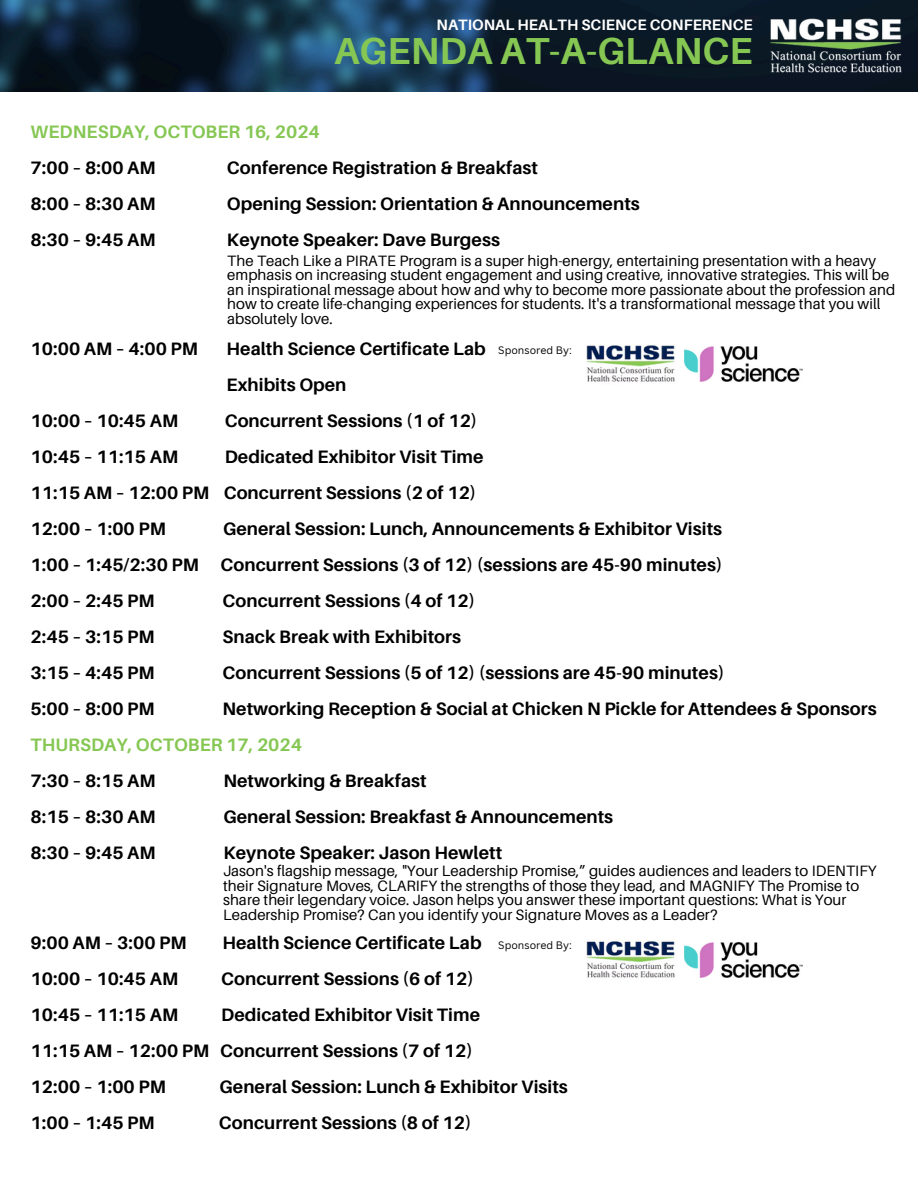
<style>
.page{position:relative;width:918px;height:1188px;background:#fff}
.page>*{position:absolute;margin:0;border:0;box-sizing:border-box;transform-origin:0 0}
.t1{font:700 37.65px "Aileron";letter-spacing:.005em;color:#86c754}
.t2{font:700 18px "Aileron";letter-spacing:.005em;color:#000}
.t3{font:700 18px "Aileron";letter-spacing:.005em;color:#86c754}
.t4{font:15px/14.7px "Aileron";letter-spacing:.005em;color:#000}
.t5{font:700 15px "Aileron";letter-spacing:.005em;color:#fff}
.t6{font:10.5px "Canva Sans";color:#000}
</style>
<div class="page">
<img style="left:0;top:0;width:918px;height:92px">
<img style="left:768px;top:17px;width:135px;height:56px">
<img style="left:586px;top:345px;width:89px;height:37px">
<img style="left:684px;top:347px;width:118px;height:35px">
<img style="left:586px;top:941px;width:89px;height:37px">
<img style="left:684px;top:942px;width:118px;height:35px">
<p class="t5" style="left:437px;top:15px;width:318px">NATIONAL HEALTH SCIENCE CONFERENCE</p>
<p class="t1" style="left:334px;top:27px;width:420px">AGENDA AT-A-GLANCE</p>
<h1 class="t3" style="left:31px;top:121px;width:291px">WEDNESDAY, OCTOBER 16, 2024</h1>
<p class="t2" style="left:31px;top:157px;width:127px">7:00 – 8:00 AM</p>
<p class="t2" style="left:227px;top:157px;width:313px">Conference Registration &amp; Breakfast</p>
<h2 class="t2" style="left:31px;top:193px;width:127px">8:00 – 8:30 AM</h2>
<h2 class="t2" style="left:227px;top:193px;width:414px">Opening Session: Orientation &amp; Announcements</h2>
<h3 class="t2" style="left:31px;top:229px;width:127px">8:30 – 9:45 AM</h3>
<h3 class="t2" style="left:227px;top:229px;width:275px">Keynote Speaker: Dave Burgess</h3>
<h5 class="t4" style="left:227px;top:253px;width:670px">The Teach Like a PIRATE Program is a super high-energy, entertaining presentation with a heavy emphasis on increasing student engagement and using creative, innovative strategies. This will be an inspirational message about how and why to become more passionate about the profession and how to create life-changing experiences for students. It's a transformational message that you will absolutely love.</h5>
<h3 class="t2" style="left:31px;top:338px;width:169px">10:00 AM – 4:00 PM</h3>
<h3 class="t2" style="left:227px;top:338px;width:261px">Health Science Certificate Lab</h3>
<h3 class="t2" style="left:227px;top:374px;width:121px">Exhibits Open</h3>
<h3 class="t2" style="left:31px;top:410px;width:149px">10:00 – 10:45 AM</h3>
<h3 class="t2" style="left:225px;top:410px;width:254px">Concurrent Sessions (1 of 12)</h3>
<h3 class="t2" style="left:31px;top:446px;width:149px">10:45 – 11:15 AM</h3>
<h3 class="t2" style="left:225px;top:446px;width:260px">Dedicated Exhibitor Visit Time</h3>
<h3 class="t2" style="left:31px;top:482px;width:447px">11:15 AM – 12:00 PM Concurrent Sessions (2 of 12)</h3>
<h3 class="t2" style="left:31px;top:518px;width:137px">12:00 – 1:00 PM</h3>
<h3 class="t2" style="left:223px;top:518px;width:501px">General Session: Lunch, Announcements &amp; Exhibitor Visits</h3>
<h3 class="t2" style="left:31px;top:554px;width:694px">1:00 – 1:45/2:30 PM Concurrent Sessions (3 of 12) (sessions are 45-90 minutes)</h3>
<h3 class="t2" style="left:31px;top:590px;width:126px">2:00 – 2:45 PM</h3>
<h3 class="t2" style="left:222px;top:590px;width:254px">Concurrent Sessions (4 of 12)</h3>
<h3 class="t2" style="left:31px;top:626px;width:126px">2:45 – 3:15 PM</h3>
<h3 class="t2" style="left:222px;top:626px;width:240px">Snack Break with Exhibitors</h3>
<h3 class="t2" style="left:31px;top:662px;width:126px">3:15 – 4:45 PM</h3>
<h3 class="t2" style="left:222px;top:662px;width:504px">Concurrent Sessions (5 of 12) (sessions are 45-90 minutes)</h3>
<h3 class="t2" style="left:31px;top:698px;width:126px">5:00 – 8:00 PM</h3>
<h3 class="t2" style="left:222px;top:698px;width:656px">Networking Reception &amp; Social at Chicken N Pickle for Attendees &amp; Sponsors</h3>
<h3 class="t3" style="left:31px;top:734px;width:273px">THURSDAY, OCTOBER 17, 2024</h3>
<h3 class="t2" style="left:31px;top:770px;width:127px">7:30 – 8:15 AM</h3>
<h3 class="t2" style="left:223px;top:770px;width:205px">Networking &amp; Breakfast</h3>
<h2 class="t2" style="left:31px;top:806px;width:127px">8:15 – 8:30 AM</h2>
<h2 class="t2" style="left:223px;top:806px;width:391px">General Session: Breakfast &amp; Announcements</h2>
<h3 class="t2" style="left:31px;top:842px;width:127px">8:30 – 9:45 AM</h3>
<h3 class="t2" style="left:223px;top:842px;width:280px">Keynote Speaker: Jason Hewlett</h3>
<p class="t6" style="left:498px;top:342px;width:75px">Sponsored By:</p>
<p class="t4" style="left:223px;top:863px;width:655px">Jason's flagship message, "Your Leadership Promise,” guides audiences and leaders to IDENTIFY their Signature Moves, CLARIFY the strengths of those they lead, and MAGNIFY The Promise to share their legendary voice. Jason helps you answer these important questions: What is Your Leadership Promise? Can you identify your Signature Moves as a Leader?</p>
<h5 class="t6" style="left:498px;top:938px;width:75px">Sponsored By:</h5>
<h3 class="t2" style="left:31px;top:932px;width:158px">9:00 AM – 3:00 PM</h3>
<h3 class="t2" style="left:222px;top:932px;width:261px">Health Science Certificate Lab</h3>
<h3 class="t2" style="left:31px;top:968px;width:149px">10:00 – 10:45 AM</h3>
<h3 class="t2" style="left:221px;top:968px;width:254px">Concurrent Sessions (6 of 12)</h3>
<h3 class="t2" style="left:31px;top:1004px;width:149px">10:45 – 11:15 AM</h3>
<h3 class="t2" style="left:221px;top:1004px;width:260px">Dedicated Exhibitor Visit Time</h3>
<h3 class="t2" style="left:31px;top:1040px;width:444px">11:15 AM – 12:00 PM Concurrent Sessions (7 of 12)</h3>
<h3 class="t2" style="left:31px;top:1076px;width:137px">12:00 – 1:00 PM</h3>
<h3 class="t2" style="left:220px;top:1076px;width:350px">General Session: Lunch &amp; Exhibitor Visits</h3>
<h3 class="t2" style="left:31px;top:1112px;width:126px">1:00 – 1:45 PM</h3>
<h3 class="t2" style="left:219px;top:1112px;width:254px">Concurrent Sessions (8 of 12)</h3>
</div>
